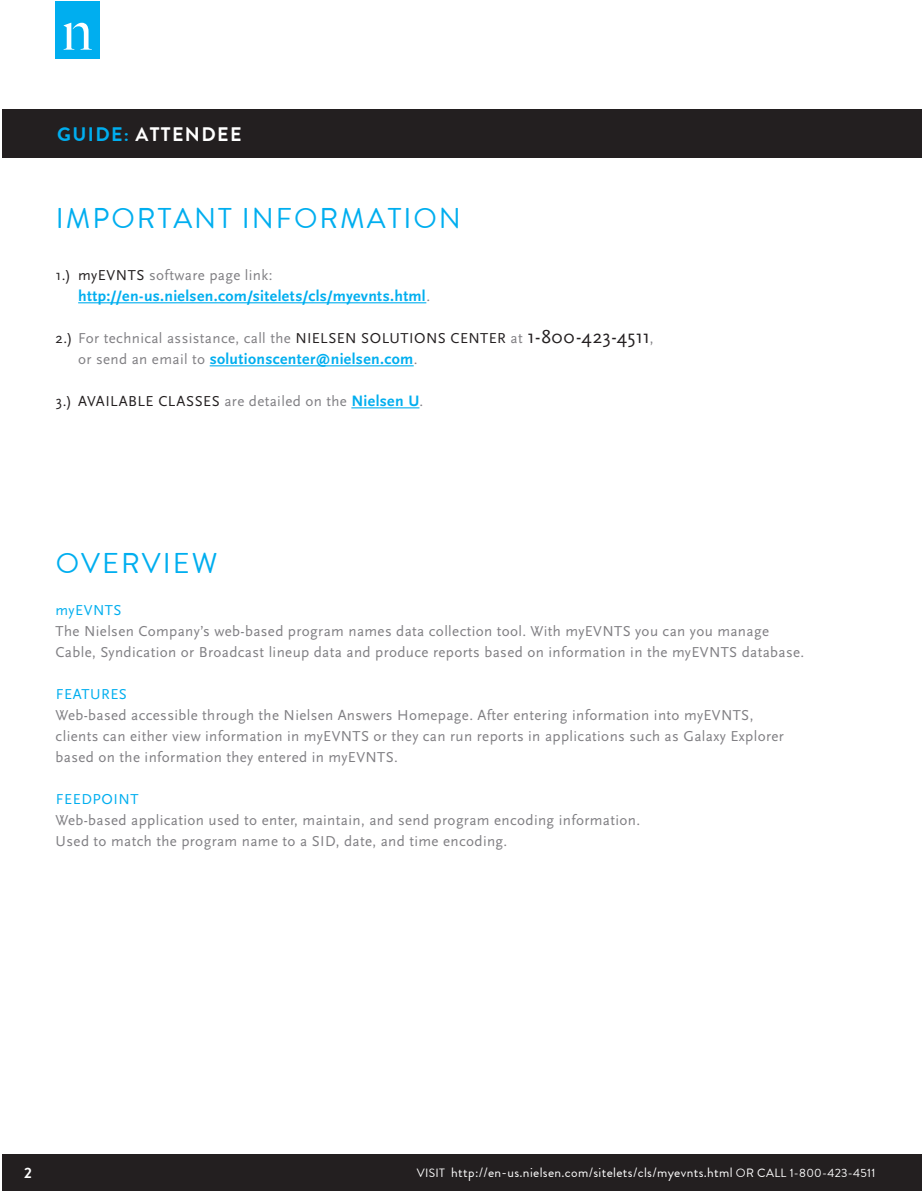
<style>
.page{position:relative;width:922px;height:1192px;background:#fff}
.page>*{position:absolute;margin:0;border:0;box-sizing:border-box;transform-origin:0 0}
.Body_copy{font:28.5px "Brandon Grotesque";letter-spacing:.07em;color:#00aeef}
.Section_-_Level1{font:28.5px "Brandon Grotesque";letter-spacing:.07em;color:#00aeef}
.SectionBar_Header{font:700 19.5px "Brandon Grotesque";letter-spacing:.07em;color:#fff}
.Body_copy-2{font:700 15.75px "Scala Sans OT";letter-spacing:.02em;color:#00aeef}
.Body_copy-3{font:15px/21px "Scala Sans OT";letter-spacing:.025em;color:#807f83}
.Body_copy-4{font:15px "Scala Sans OT";letter-spacing:.025em;color:#231f20}
.Body_Emphasis_BLUE{font:15px "Scala Sans OT";letter-spacing:.035em;color:#00aeef}
.t1{font:700 15px "Brandon Grotesque";color:#fff}
.Footer_Right_Align{font:13.5px "Brandon Grotesque";letter-spacing:.025em;color:#fff}
.s1{color:#00aeef}
.s2{color:#231f20}
.s3{font-weight:400;font-size:15px;color:#807f83}
.s4{font-size:19.5px;color:#231f20}
.s5{color:#807f83}
.s6{font-weight:700;font-size:15.75px;color:#00aeef}
.s7{font-size:12px}
</style>
<div class="page">
<hr style="left:920px;top:1154px;width:1px;height:36px;background:#231f20">
<div style="left:2px;top:1154px;width:918px;height:36px;background:#231f20"></div>
<div style="left:56px;top:2px;width:44px;height:57px;background:#00aeef"></div>
<svg style="left:64px;top:23px;width:28px;height:27px"></svg>
<hr style="left:920px;top:110px;width:1px;height:48px;background:#231f20">
<div style="left:2px;top:110px;width:918px;height:48px;background:#231f20"></div>
<hr style="left:78px;top:302px;width:348px;height:1px;background:#00aeef">
<hr style="left:210px;top:365px;width:203px;height:1px;background:#00aeef">
<hr style="left:351px;top:407px;width:68px;height:1px;background:#00aeef">
<p class="SectionBar_Header" style="left:57px;top:121px;width:186px"><span class="s1">GUIDE:</span> ATTENDEE</p>
<p class="Body_copy" style="left:56px;top:200px;width:406px">IMPORTANT INFORMATION</p>
<p class="Body_copy-3" style="left:56px;top:265px;width:218px"><span class="s2">1.) myEVNTS</span> software page link:</p>
<p class="Body_copy-2" style="left:78px;top:287px;width:353px">http://en-us.nielsen.com/sitelets/cls/myevnts.html<span class="s3">.</span></p>
<p class="Body_copy-3" style="left:56px;top:328px;width:599px"><span class="s2">2.)</span> For technical assistance, call the <span class="s2">NIELSEN SOLUTIONS CENTER</span> at <span class="s4">1-800-423-4511</span>,</p>
<p class="Body_copy-2" style="left:78px;top:350px;width:341px"><span class="s3">or send an email to</span> solutionscenter@nielsen.com<span class="s3">.</span></p>
<p class="Body_copy-4" style="left:56px;top:393px;width:369px">3.) AVAILABLE CLASSES <span class="s5">are detailed on the</span> <span class="s6">Nielsen U</span><span class="s5">.</span></p>
<p class="Section_-_Level1" style="left:56px;top:545px;width:163px">OVERVIEW</p>
<p class="Body_Emphasis_BLUE" style="left:56px;top:601px;width:67px">myEVNTS</p>
<p class="Body_copy-3" style="left:56px;top:620px;width:750px">The Nielsen Company’s web-based program names data collection tool. With myEVNTS you can you manage<br>Cable, Syndication or Broadcast lineup data and produce reports based on information in the myEVNTS database.</p>
<p class="Body_Emphasis_BLUE" style="left:56px;top:685px;width:73px">FEATURES</p>
<p class="Body_copy-3" style="left:56px;top:704px;width:729px">Web-based accessible through the Nielsen Answers Homepage. After entering information into myEVNTS, clients can either view information in myEVNTS or they can run reports in applications such as Galaxy Explorer based on the information they entered in myEVNTS.</p>
<p class="Body_Emphasis_BLUE" style="left:56px;top:790px;width:84px">FEEDPOINT</p>
<p class="Body_copy-3" style="left:56px;top:809px;width:586px">Web-based application used to enter, maintain, and send program encoding information.</p>
<p class="Body_copy-3" style="left:56px;top:830px;width:453px">Used to match the program name to a SID, date, and time encoding.</p>
<p class="t1" style="left:24px;top:1162px;width:9px">2</p>
<p class="Footer_Right_Align" style="left:417px;top:1163px;width:460px"><span class="s7">VISIT</span> http://en-us.nielsen.com/sitelets/cls/myevnts.html <span class="s7">OR CALL 1-800-423-4511</span></p>
</div>
